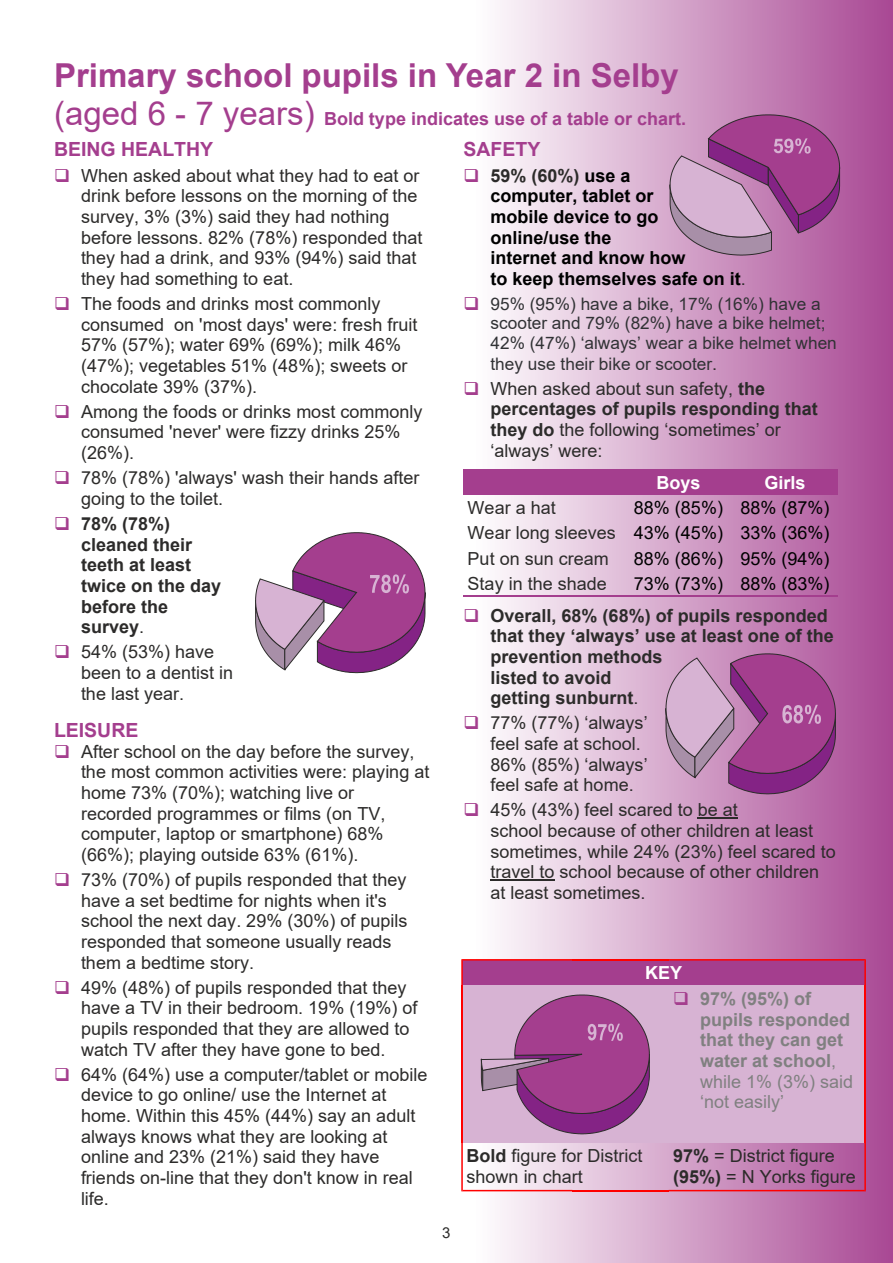
<style>
.page{position:relative;width:893px;height:1263px;background:#fff}
.page>*{position:absolute;margin:0;border:0;box-sizing:border-box;transform-origin:0 0}
.t1{font:700 33px "Arial";color:#a43e8e}
.t2{font:700 19.5px "Arial";color:#a43e8e}
.t3{font:18px/20.7px "Arial";color:#2c2b2a}
.t4{font:700 18px/20.7px "Arial";color:#2c2b2a}
.t5{font:700 18px/20.7px "Arial";color:#000}
.t6{font:18px/25.3px "Arial";color:#000;text-align:justify}
.t7{font:700 18px/20.7px "Arial";color:#808080}
.t8{font:700 18px "Arial";color:#a43e8e}
.t9{font:700 18px "Arial";color:#fff}
.t10{font:17.25px/19.8px "Arial";color:#313235}
.t11{font:15px "Arial";color:#2c2b2a}
.s1{font-weight:400;font-size:33px}
.s2{font-weight:400}
.s3{color:#2c2b2a}
.s4{font-weight:400;color:#2c2b2a}
.s5{font-size:18px;color:#2c2b2a}
.s6{font-weight:700}
</style>
<div class="page">
<div style="left:476px;top:0;width:417px;height:1263px;background:linear-gradient(to right,#fefdfe,#a84894)"></div>
<hr style="left:698px;top:818px;width:40px;height:1px;background:#2c2b2a">
<hr style="left:490px;top:879px;width:65px;height:2px;background:#2c2b2a">
<svg style="left:669px;top:114px;width:171px;height:142px;background:#b16fa5"></svg>
<svg style="left:665px;top:653px;width:171px;height:141px;background:#ae68a2"></svg>
<div style="left:463px;top:469px;width:162px;height:25px;background:#a43e8e"></div>
<div style="left:625px;top:469px;width:107px;height:25px;background:#a43e8e"></div>
<div style="left:732px;top:469px;width:106px;height:25px;background:#a43e8e"></div>
<hr style="left:463px;top:595px;width:162px;height:2px;background:#a43e8e">
<hr style="left:625px;top:595px;width:107px;height:2px;background:#a43e8e">
<hr style="left:732px;top:595px;width:106px;height:2px;background:#a43e8e">
<div style="left:462px;top:960px;width:403px;height:25px;background:#a43e8e"></div>
<div style="left:462px;top:985px;width:207px;height:157px;background:#d7b3d3"></div>
<div style="left:669px;top:985px;width:196px;height:157px;background:#d7b3d3"></div>
<hr style="left:572px;top:959px;width:97px;height:1px;background:#f00">
<hr style="left:572px;top:1190px;width:97px;height:1px;background:#f00">
<svg style="left:461px;top:959px;width:111px;height:26px"></svg>
<hr style="left:461px;top:985px;width:2px;height:157px;background:#f00">
<svg style="left:461px;top:1142px;width:111px;height:49px"></svg>
<svg style="left:669px;top:959px;width:197px;height:26px"></svg>
<hr style="left:864px;top:985px;width:2px;height:157px;background:#f00">
<svg style="left:669px;top:1142px;width:197px;height:49px;background:#c47baf"></svg>
<svg style="left:481px;top:994px;width:169px;height:140px"></svg>
<svg style="left:255px;top:532px;width:171px;height:141px"></svg>
<svg style="left:476px;top:169px;width:2px;height:13px"></svg>
<svg style="left:476px;top:297px;width:2px;height:13px"></svg>
<svg style="left:476px;top:382px;width:2px;height:13px"></svg>
<svg style="left:476px;top:609px;width:2px;height:13px"></svg>
<svg style="left:476px;top:716px;width:2px;height:13px"></svg>
<svg style="left:476px;top:803px;width:2px;height:13px"></svg>
<h1 class="t1" style="left:54px;top:63px;width:626px">Primary school pupils in Year 2 in Selby</h1>
<p class="t8" style="left:54px;top:112px;width:634px"><span class="s1">(aged 6 - 7 years)</span> Bold type indicates use of a table or chart.</p>
<p class="t2" style="left:54px;top:142px;width:161px">BEING HEALTHY</p>
<p class="t3" style="left:81px;top:167px;width:343px">When asked about what they had to eat or drink before lessons on the morning of the survey, 3% (3%) said they had nothing before lessons. 82% (78%) responded that they had a drink, and 93% (94%) said that they had something to eat.</p>
<p class="t3" style="left:81px;top:295px;width:338px">The foods and drinks most commonly consumed on 'most days' were: fresh fruit 57% (57%); water 69% (69%); milk 46% (47%); vegetables 51% (48%); sweets or chocolate 39% (37%).</p>
<p class="t3" style="left:81px;top:403px;width:343px">Among the foods or drinks most commonly consumed 'never' were fizzy drinks 25% (26%).</p>
<p class="t3" style="left:81px;top:469px;width:340px">78% (78%) 'always' wash their hands after going to the toilet.</p>
<p class="t4" style="left:81px;top:515px;width:142px">78% (78%) cleaned their teeth at least twice on the day before the survey<span class="s2">.</span></p>
<p class="t3" style="left:81px;top:643px;width:154px">54% (53%) have been to a dentist in the last year.</p>
<p class="t2" style="left:54px;top:722px;width:86px">LEISURE</p>
<p class="t3" style="left:81px;top:743px;width:350px">After school on the day before the survey, the most common activities were: playing at home 73% (70%); watching live or recorded programmes or films (on TV, computer, laptop or smartphone) 68% (66%); playing outside 63% (61%).</p>
<p class="t3" style="left:81px;top:871px;width:328px">73% (70%) of pupils responded that they have a set bedtime for nights when it's school the next day. 29% (30%) of pupils responded that someone usually reads them a bedtime story.</p>
<p class="t3" style="left:81px;top:979px;width:338px">49% (48%) of pupils responded that they have a TV in their bedroom. 19% (19%) of pupils responded that they are allowed to watch TV after they have gone to bed.</p>
<p class="t3" style="left:81px;top:1066px;width:348px">64% (64%) use a computer/tablet or mobile device to go online/ use the Internet at home. Within this 45% (44%) say an adult always knows what they are looking at online and 23% (21%) said they have friends on-line that they don't know in real life.</p>
<p class="t11" style="left:442px;top:1227px;width:10px">3</p>
<p class="t2" style="left:463px;top:142px;width:78px">SAFETY</p>
<p class="t5" style="left:490px;top:167px;width:257px"><span class="s3">59% (60%)</span> use a<br>computer, tablet or<br>mobile device to go online/use the<br>internet and know how<br>to keep themselves safe on it<span class="s4">.</span></p>
<p class="t10" style="left:490px;top:296px;width:348px">95% (95%) have a bike, 17% (16%) have a scooter and 79% (82%) have a bike helmet; 42% (47%) ‘always’ wear a bike helmet when they use their bike or scooter<span class="s5">.</span></p>
<p class="t3" style="left:490px;top:380px;width:329px">When asked about sun safety, <span class="s6">the percentages of pupils responding that they do</span> the following ‘sometimes’ or ‘always’ were:</p>
<p class="t9" style="left:656px;top:475px;width:46px">Boys</p>
<p class="t9" style="left:764px;top:475px;width:43px">Girls</p>
<p class="t6" style="left:468px;top:497px;width:363px;text-indent:166px">88% (85%) 88% (87%)<br><span class="s3">Wear long sleeves</span> 43% (45%) 33% (36%)<br><span class="s3">Put on sun cream</span></p>
<p class="t3" style="left:468px;top:499px;width:90px">Wear a hat</p>
<p class="t6" style="left:634px;top:547px;width:197px">88% (86%) 95% (94%)</p>
<p class="t3" style="left:468px;top:575px;width:141px">Stay in the shade</p>
<p class="t6" style="left:634px;top:573px;width:197px">73% (73%) 88% (83%)</p>
<p class="t4" style="left:490px;top:607px;width:345px">Overall, 68% (68%) of pupils responded that they ‘always’ use at least one of the prevention methods<br>listed to avoid<br>getting sunburnt<span class="s2">.</span></p>
<p class="t3" style="left:490px;top:714px;width:159px">77% (77%) ‘always’ feel safe at school.<br>86% (85%) ‘always’ feel safe at home.</p>
<p class="t3" style="left:490px;top:801px;width:347px">45% (43%) feel scared to be at<br>school because of other children at least sometimes, while 24% (23%) feel scared to travel to school because of other children at least sometimes.</p>
<p class="t9" style="left:645px;top:966px;width:39px">KEY</p>
<p class="t7" style="left:700px;top:990px;width:155px">97% (95%) of pupils responded that they can get water at school<span class="s2">, while 1% (3%) said ‘not easily’</span></p>
<p class="t3" style="left:467px;top:1147px;width:178px"><span class="s6">Bold</span> figure for District shown in chart</p>
<p class="t3" style="left:673px;top:1147px;width:184px"><span class="s6">97%</span> = District figure <span class="s6">(95%)</span> = N Yorks figure</p>
</div>
